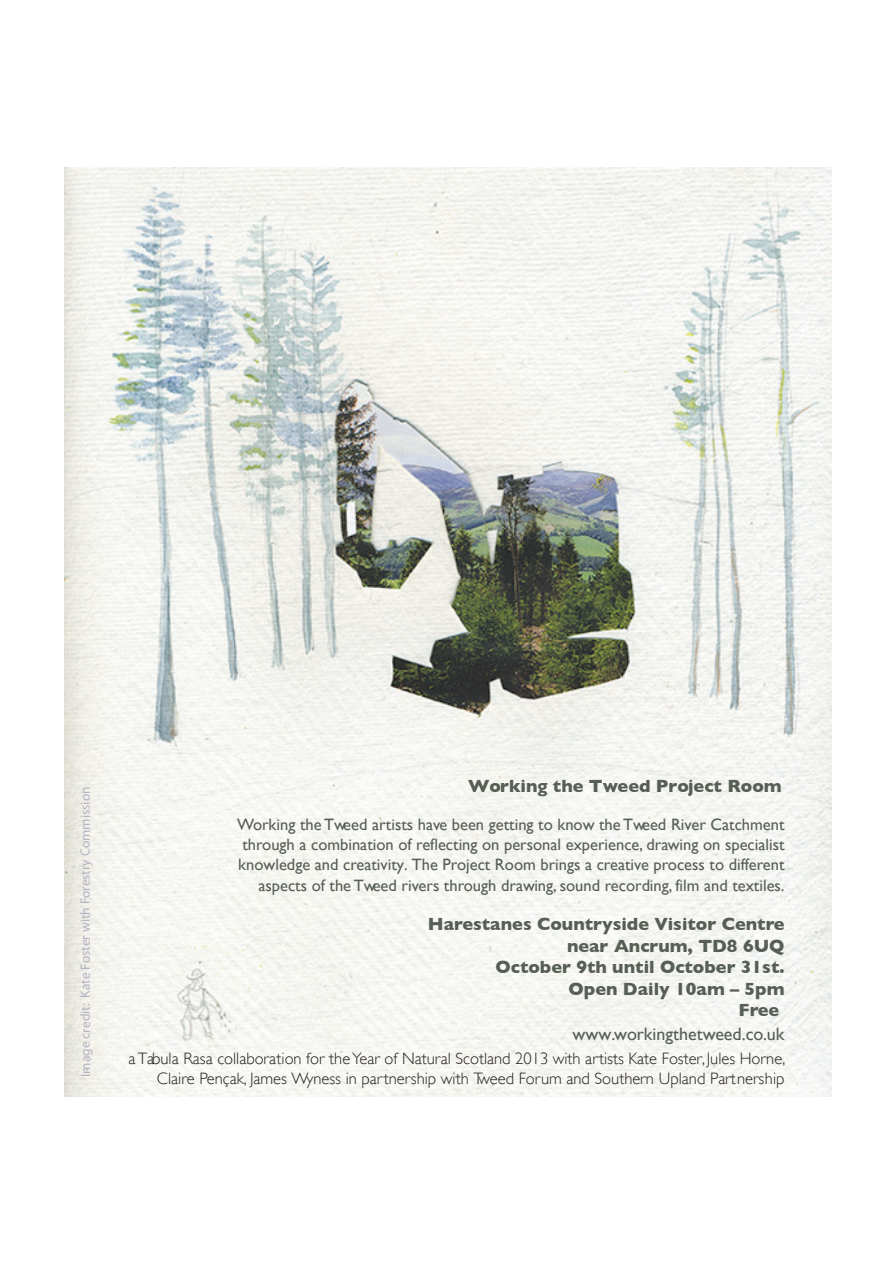
<style>
.page{position:relative;width:893px;height:1263px;background:#fff}
.page>*{position:absolute;margin:0;border:0;box-sizing:border-box;transform-origin:0 0}
.t1{font:700 18px/21.6px "Gill Sans";color:#565e55;text-align:right}
.t2{font:18px "Gill Sans";color:#565e55}
.t3{font:16.5px/19.8px "Gill Sans";color:#565e55;text-align:justify}
.t4{font:300 16.5px/19.8px "Gill Sans";color:#231f20;text-align:right}
.t5{font:13.5px "Myriad Pro";color:#b5b2c1}
</style>
<div class="page">
<img style="left:64px;top:168px;width:767px;height:928px">
<p class="t5" style="left:77px;top:1077px;width:292px;rotate:-90deg">Image credit: Kate Foster with Forestry Commiss oi n</p>
<p class="t1" style="left:468px;top:775px;width:315px">Working the Tweed Project Room</p>
<p class="t3" style="left:237px;top:814px;width:549px">Working the Tweed artists have been getting to know the Tweed River Catchment through a combination of reflecting on personal experience, drawing on specialist knowledge and creativity. The Project Room brings a creative process to different</p>
<p class="t3" style="left:258px;top:876px;width:528px">aspects of the Tweed rivers through drawing, sound recording, film and textiles.</p>
<p class="t1" style="left:428px;top:913px;width:358px">Harestanes Countryside Visitor Centre near Ancrum, TD8 6UQ<br>October 9th until October 31st.<br>Open Daily 10am – 5pm<br>Free</p>
<p class="t2" style="left:573px;top:1023px;width:214px">www.workingthetweed.co.uk</p>
<p class="t4" style="left:128px;top:1049px;width:658px">a Tabula Rasa collaboration for the Year of Natural Scotland 2013 with artists Kate Foster, Jules Horne,<br>Claire Pençak, James Wyness in partnership with Tweed Forum and Southern Upland Partnership</p>
</div>
